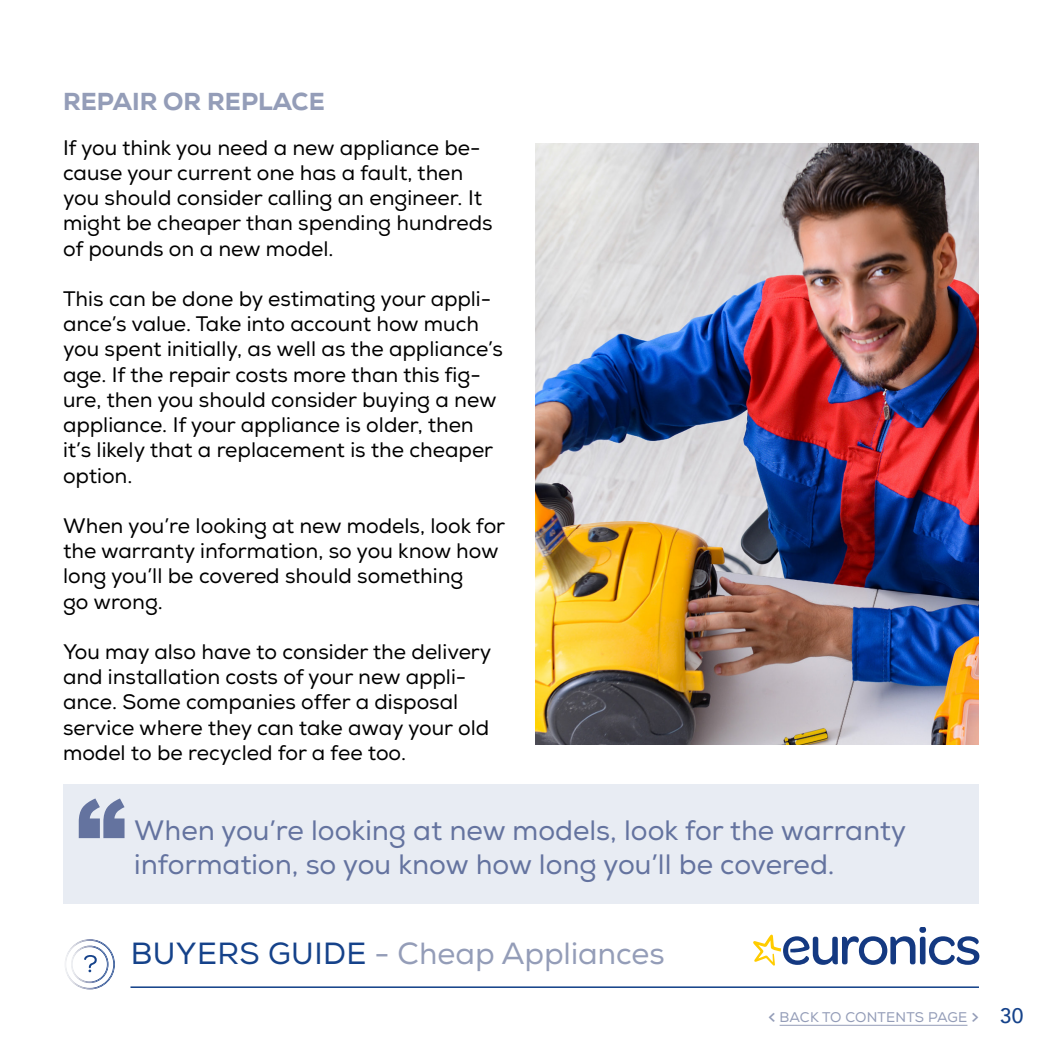
<style>
.page{position:relative;width:1042px;height:1042px;background:#fff}
.page>*{position:absolute;margin:0;border:0;box-sizing:border-box;transform-origin:0 0}
.t1{font:900 99.58px "Arial";color:#64739f}
.t2{font:30.62px "Euronics";color:#949db8}
.t3{font:28px "Euronics";color:#64739f}
.t4{font:800 24.5px "Euronics";color:#949db8}
.t5{font:21px/25.2px "Euronics";color:#000}
.t6{font:14px "Euronics";letter-spacing:.015em;color:#949db8}
.s1{color:#15428a}
.s2{font-size:21px}
.s3{font-family:"Avenir";font-weight:500;font-size:21px;color:#15428a}
</style>
<div class="page">
<svg style="left:753px;top:928px;width:226px;height:38px"></svg>
<hr style="left:130px;top:986px;width:849px;height:2px;background:#15428a">
<hr style="left:779px;top:1025px;width:188px;height:1px;background:#949db8">
<img style="left:536px;top:143px;width:443px;height:601px">
<div style="left:63px;top:784px;width:916px;height:119px;background:#e8ecf3"></div>
<img style="left:82px;top:939px;width:33px;height:50px">
<img style="left:65px;top:940px;width:49px;height:48px">
<img style="left:71px;top:945px;width:37px;height:38px">
<img style="left:72px;top:946px;width:36px;height:36px">
<svg style="left:84px;top:955px;width:13px;height:17px"></svg>
<p class="t4" style="left:63px;top:86px;width:263px">REPAIR OR REPLACE</p>
<p class="t5" style="left:63px;top:135px;width:431px">If you think you need a new appliance be&shy;cause your current one has a fault, then you should consider calling an engineer. It might be cheaper than spending hundreds of pounds on a new model.</p>
<p class="t5" style="left:63px;top:287px;width:441px">This can be done by estimating your appli&shy;ance’s value. Take into account how much you spent initially, as well as the appliance’s age. If the repair costs more than this fig&shy;ure, then you should consider buying a new appliance. If your appliance is older, then it’s likely that a replacement is the cheaper option.</p>
<p class="t5" style="left:63px;top:513px;width:444px">When you’re looking at new models, look for the warranty information, so you know how long you’ll be covered should something<br>go wrong.</p>
<p class="t5" style="left:63px;top:639px;width:430px">You may also have to consider the delivery and installation costs of your new appli&shy;ance. Some companies offer a disposal service where they can take away your old model to be recycled for a fee too.</p>
<h1 class="t1" style="left:76px;top:763px;width:51px">“</h1>
<h3 class="t3" style="left:134px;top:814px;width:773px">When you’re looking at new models, look for the warranty</h3>
<h3 class="t3" style="left:134px;top:847px;width:702px">information, so you know how long you’ll be covered.</h3>
<h2 class="t2" style="left:131px;top:935px;width:535px"><span class="s1">BUYERS GUIDE</span> - Cheap Appliances</h2>
<p class="t6" style="left:768px;top:1008px;width:257px"><span class="s2">&lt;</span> BACK TO CONTENTS PAGE <span class="s2">&gt;</span> <span class="s3">30</span></p>
</div>
